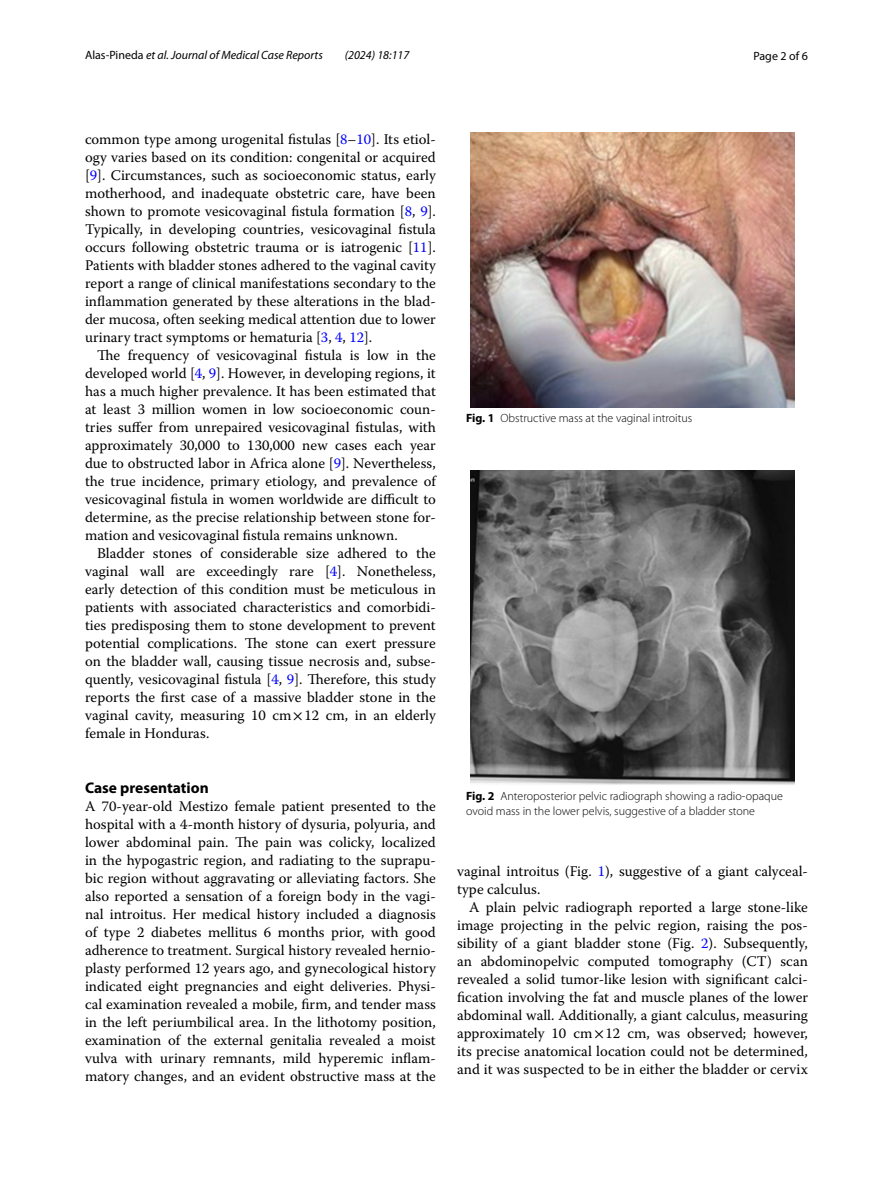
<style>
.page{position:relative;width:893px;height:1187px;background:#fff}
.page>*{position:absolute;margin:0;border:0;box-sizing:border-box;transform-origin:0 0}
.t1{font:700 15.45px "Myriad Pro";color:#000}
.t2{font:14.7px/18px "Warnock Pro";color:#000;text-align:justify}
.t3{font:300 12px/15px "Myriad Pro";color:#000}
.t4{font:italic 12px "Myriad Pro";color:#000}
.t5{font:12px "Myriad Pro";color:#000}
.s1{font-style:normal}
.s2{color:#00f}
.s3{font-family:"STIX"}
.s4{font-weight:700}
</style>
<div class="page">
<img style="left:471px;top:133px;width:323px;height:274px">
<img style="left:471px;top:471px;width:323px;height:314px">
<p class="t4" style="left:85px;top:48px;width:239px"><span class="s1">Alas‑Pineda</span> et al. Journal of Medical Case Reports</p>
<p class="t4" style="left:345px;top:48px;width:66px">(2024) 18:117</p>
<p class="t5" style="left:753px;top:48px;width:56px">Page 2 of 6</p>
<p class="t2" style="left:85px;top:130px;width:352px">common type among urogenital fistulas [<span class="s2">8</span>–<span class="s2">10</span>]. Its etiol&shy;ogy varies based on its condition: congenital or acquired [<span class="s2">9</span>]. Circumstances, such as socioeconomic status, early motherhood, and inadequate obstetric care, have been shown to promote vesicovaginal fistula formation [<span class="s2">8</span>, <span class="s2">9</span>].<br>Typically, in developing countries, vesicovaginal fistula occurs following obstetric trauma or is iatrogenic [<span class="s2">11</span>].<br>Patients with bladder stones adhered to the vaginal cavity report a range of clinical manifestations secondary to the inflammation generated by these alterations in the blad&shy;der mucosa, often seeking medical attention due to lower urinary tract symptoms or hematuria [<span class="s2">3</span>, <span class="s2">4</span>, <span class="s2">12</span>].</p>
<p class="t2" style="left:85px;top:346px;width:352px;text-indent:12px">The frequency of vesicovaginal fistula is low in the developed world [<span class="s2">4</span>, <span class="s2">9</span>]. However, in developing regions, it has a much higher prevalence. It has been estimated that at least 3 million women in low socioeconomic coun&shy;tries suffer from unrepaired vesicovaginal fistulas, with approximately 30,000 to 130,000 new cases each year due to obstructed labor in Africa alone [<span class="s2">9</span>]. Nevertheless, the true incidence, primary etiology, and prevalence of vesicovaginal fistula in women worldwide are difficult to determine, as the precise relationship between stone for&shy;mation and vesicovaginal fistula remains unknown.</p>
<p class="t2" style="left:85px;top:544px;width:352px;text-indent:12px">Bladder stones of considerable size adhered to the vaginal wall are exceedingly rare [<span class="s2">4</span>]. Nonetheless, early detection of this condition must be meticulous in patients with associated characteristics and comorbidi&shy;ties predisposing them to stone development to prevent potential complications. The stone can exert pressure on the bladder wall, causing tissue necrosis and, subse&shy;quently, vesicovaginal fistula [<span class="s2">4</span>, <span class="s2">9</span>]. Therefore, this study reports the first case of a massive bladder stone in the vaginal cavity, measuring 10 cm<span class="s3">×</span>12 cm, in an elderly female in Honduras.</p>
<p class="t1" style="left:85px;top:777px;width:125px">Case presentation</p>
<p class="t2" style="left:85px;top:796px;width:352px">A 70-year-old Mestizo female patient presented to the hospital with a 4-month history of dysuria, polyuria, and lower abdominal pain. The pain was colicky, localized in the hypogastric region, and radiating to the suprapu&shy;bic region without aggravating or alleviating factors. She also reported a sensation of a foreign body in the vagi&shy;nal introitus. Her medical history included a diagnosis of type 2 diabetes mellitus 6 months prior, with good adherence to treatment. Surgical history revealed hernio&shy;plasty performed 12 years ago, and gynecological history indicated eight pregnancies and eight deliveries. Physi&shy;cal examination revealed a mobile, firm, and tender mass in the left periumbilical area. In the lithotomy position, examination of the external genitalia revealed a moist vulva with urinary remnants, mild hyperemic inflam&shy;matory changes, and an evident obstructive mass at the</p>
<p class="t3" style="left:466px;top:411px;width:228px"><span class="s4">Fig. 1</span> Obstructive mass at the vaginal introitus</p>
<p class="t3" style="left:466px;top:788px;width:318px"><span class="s4">Fig. 2</span> Anteroposterior pelvic radiograph showing a radio-opaque ovoid mass in the lower pelvis, suggestive of a bladder stone</p>
<p class="t2" style="left:457px;top:861px;width:352px">vaginal introitus (Fig. <span class="s2">1</span>), suggestive of a giant calyceal&shy;type calculus.</p>
<p class="t2" style="left:457px;top:897px;width:352px;text-indent:12px">A plain pelvic radiograph reported a large stone-like image projecting in the pelvic region, raising the pos&shy;sibility of a giant bladder stone (Fig. <span class="s2">2</span>). Subsequently, an abdominopelvic computed tomography (CT) scan revealed a solid tumor-like lesion with significant calci&shy;fication involving the fat and muscle planes of the lower abdominal wall. Additionally, a giant calculus, measuring approximately 10 cm<span class="s3">×</span>12 cm, was observed; however, its precise anatomical location could not be determined, and it was suspected to be in either the bladder or cervix</p>
</div>
